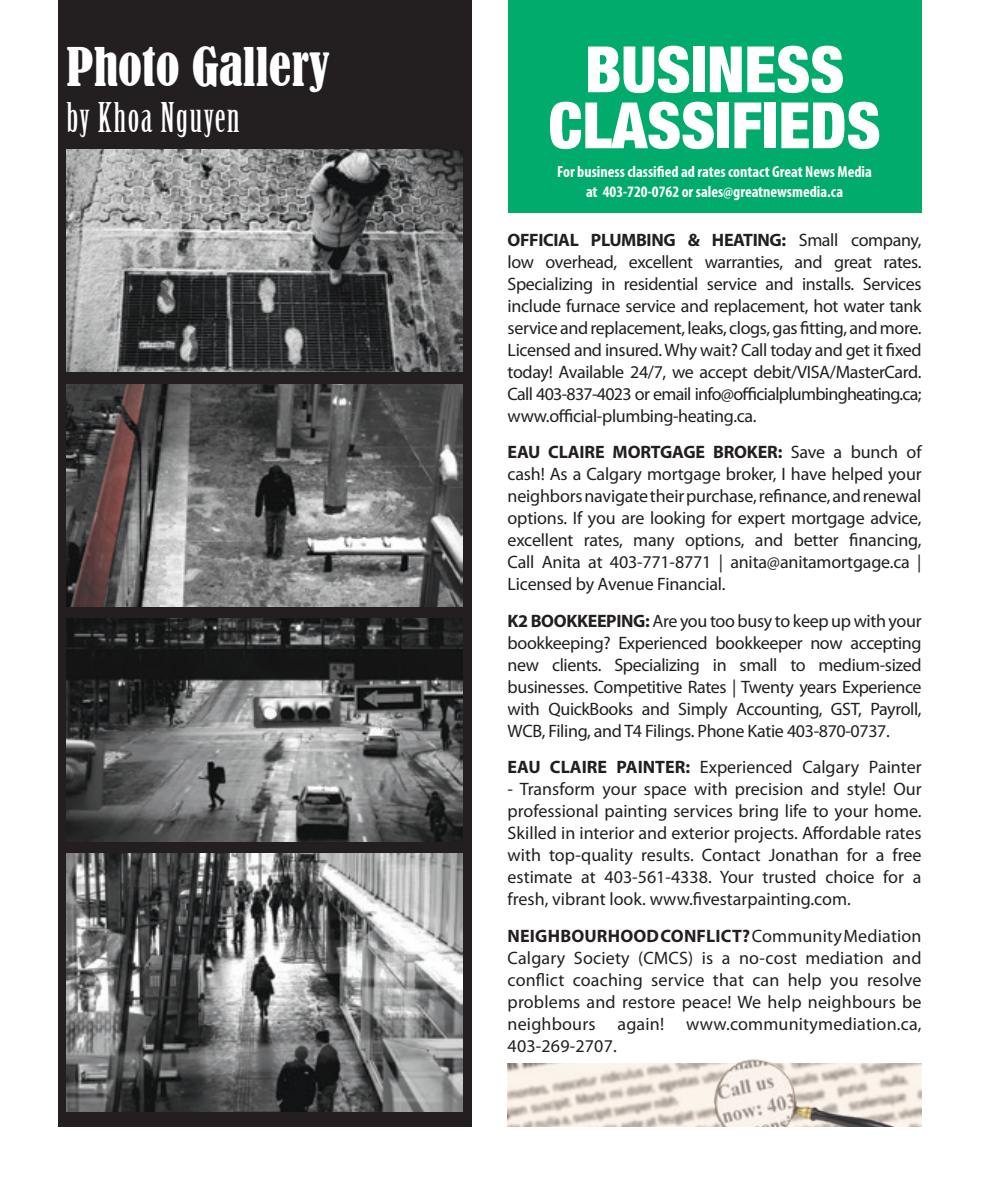
<style>
.page{position:relative;width:990px;height:1188px;background:#fff}
.page>*{position:absolute;margin:0;border:0;box-sizing:border-box;transform-origin:0 0}
.t1{font:900 condensed 64px "Helvetica Neue LT Std";color:#fff}
.In_Around_title{font:condensed 50px "Bernard";color:#fff}
.In_Around_title-2{font:40px "Birch Std";letter-spacing:.04em;color:#fff}
.Body_text{font:18px/22px "Myriad Pro";letter-spacing:-.01em;color:#231f20;text-align:justify}
.t2{font:700 condensed 16px "Myriad Pro";color:#fff}
.s1{font-weight:700}
</style>
<div class="page">
<div style="left:508px;top:0;width:414px;height:212px;background:#00ab6b"></div>
<img style="left:508px;top:1063px;width:414px;height:63px">
<img style="left:711px;top:1059px;width:204px;height:67px">
<div style="left:58px;top:0;width:414px;height:1126px;background:#231f20"></div>
<img style="left:67px;top:149px;width:396px;height:223px">
<img style="left:67px;top:619px;width:396px;height:222px">
<img style="left:67px;top:384px;width:396px;height:223px">
<img style="left:67px;top:854px;width:396px;height:258px">
<p class="In_Around_title" style="left:67px;top:38px;width:265px">Photo Gallery</p>
<p class="In_Around_title-2" style="left:67px;top:95px;width:175px">by Khoa Nguyen</p>
<p class="t1" style="left:585px;top:30px;width:261px">BUSINESS</p>
<p class="t1" style="left:549px;top:86px;width:334px">CLASSIFIEDS</p>
<p class="t2" style="left:557px;top:161px;width:316px">For business classified ad rates contact Great News Media</p>
<p class="t2" style="left:586px;top:181px;width:259px">at 403-720-0762 or sales@greatnewsmedia.ca</p>
<p class="Body_text" style="left:508px;top:229px;width:416px"><span class="s1">OFFICIAL PLUMBING &amp; HEATING:</span> Small company, low overhead, excellent warranties, and great rates.<br>Specializing in residential service and installs. Services include furnace service and replacement, hot water tank service and replacement, leaks, clogs, gas fitting, and more.<br>Licensed and insured. Why wait? Call today and get it fixed today! Available 24/7, we accept debit/VISA/MasterCard.<br>Call 403-837-4023 or email info@officialplumbingheating.ca; www.official-plumbing-heating.ca.</p>
<p class="Body_text" style="left:508px;top:441px;width:416px"><span class="s1">EAU CLAIRE MORTGAGE BROKER:</span> Save a bunch of cash! As a Calgary mortgage broker, I have helped your neighbors navigate their purchase, refinance, and renewal options. If you are looking for expert mortgage advice, excellent rates, many options, and better financing, Call Anita at 403-771-8771 | anita@anitamortgage.ca | Licensed by Avenue Financial.</p>
<p class="Body_text" style="left:508px;top:610px;width:416px"><span class="s1">K2 BOOKKEEPING:</span> Are you too busy to keep up with your bookkeeping? Experienced bookkeeper now accepting new clients. Specializing in small to medium-sized businesses. Competitive Rates | Twenty years Experience with QuickBooks and Simply Accounting, GST, Payroll, WCB, Filing, and T4 Filings. Phone Katie 403-870-0737.</p>
<p class="Body_text" style="left:508px;top:756px;width:416px"><span class="s1">EAU CLAIRE PAINTER:</span> Experienced Calgary Painter</p>
<p class="Body_text" style="left:508px;top:778px;width:416px">- Transform your space with precision and style! Our professional painting services bring life to your home.<br>Skilled in interior and exterior projects. Affordable rates with top-quality results. Contact Jonathan for a free estimate at 403-561-4338. Your trusted choice for a fresh, vibrant look. www.fivestarpainting.com.</p>
<p class="Body_text" style="left:508px;top:924px;width:416px"><span class="s1">NEIGHBOURHOOD CONFLICT?</span> Community Mediation Calgary Society (CMCS) is a no-cost mediation and conflict coaching service that can help you resolve problems and restore peace! We help neighbours be neighbours again! www.communitymediation.ca, 403-269-2707.</p>
</div>
